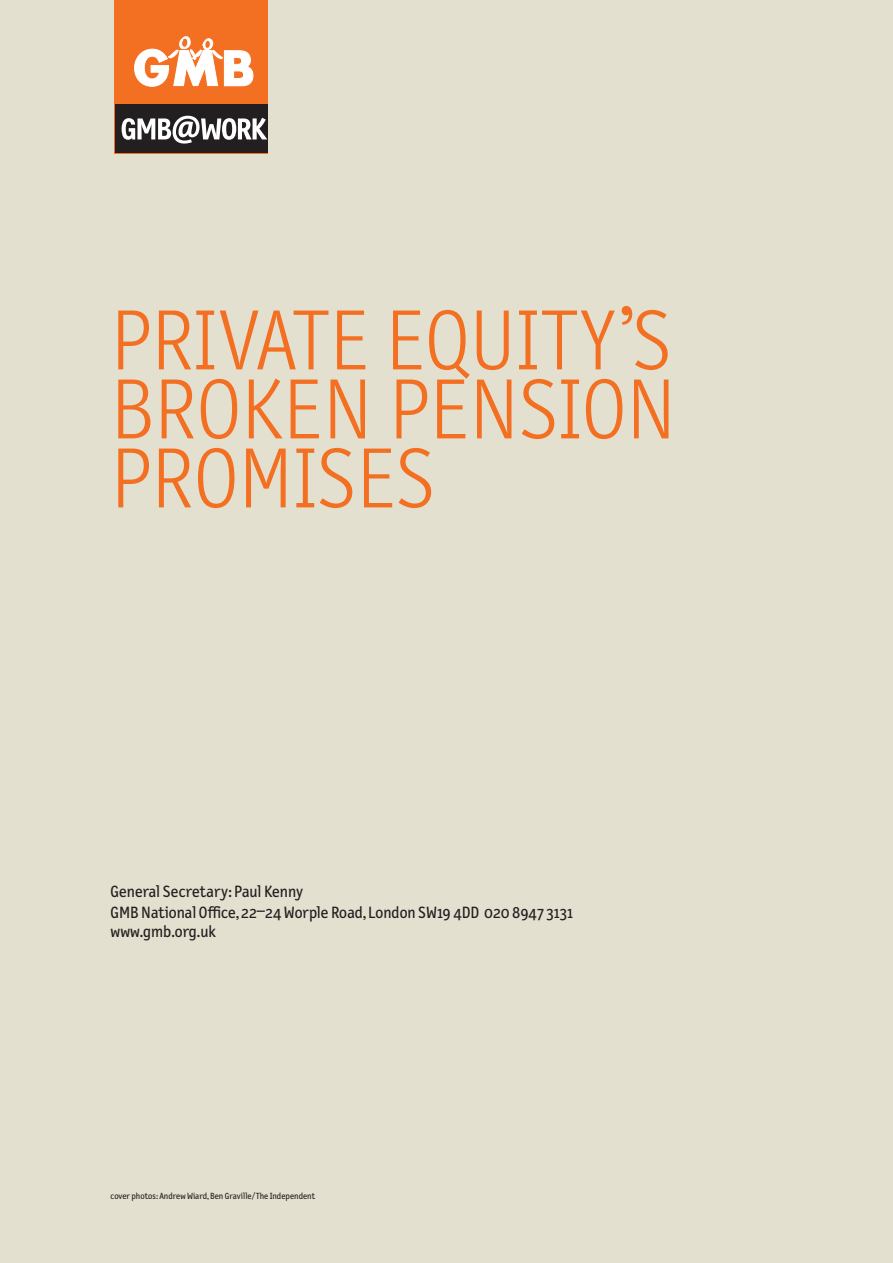
<style>
.page{position:relative;width:893px;height:1263px;background:#e4e0d0}
.page>*{position:absolute;margin:0;border:0;box-sizing:border-box;transform-origin:0 0}
.t1{font:300 85.95px/69px "Letter Gothic Text";color:#f36f21;text-align:justify}
.t2{font:16.5px/21px "Letter Gothic Text";color:#231f20}
.t3{font:9px "Letter Gothic Text";color:#231f20}
</style>
<div class="page">
<div style="left:115px;top:0;width:153px;height:153px;background:#f36f21"></div>
<div style="left:115px;top:104px;width:153px;height:49px;background:#231f20"></div>
<svg style="left:122px;top:115px;width:145px;height:29px"></svg>
<svg style="left:134px;top:36px;width:119px;height:50px"></svg>
<h1 class="t1" style="left:111px;top:316px;width:567px">PRIVATE EQUITY’S BROKEN PENSION PROMISES</h1>
<p class="t2" style="left:111px;top:883px;width:464px">General Secretary: Paul Kenny<br>GMB National Office,22–24 Worple Road,London SW19 4DD 020 8947 3131</p>
<p class="t2" style="left:111px;top:923px;width:107px">www.gmb.org.uk</p>
<p class="t3" style="left:111px;top:1192px;width:206px">cover photos: Andrew Wiard,Ben Graville/The Independent</p>
</div>
